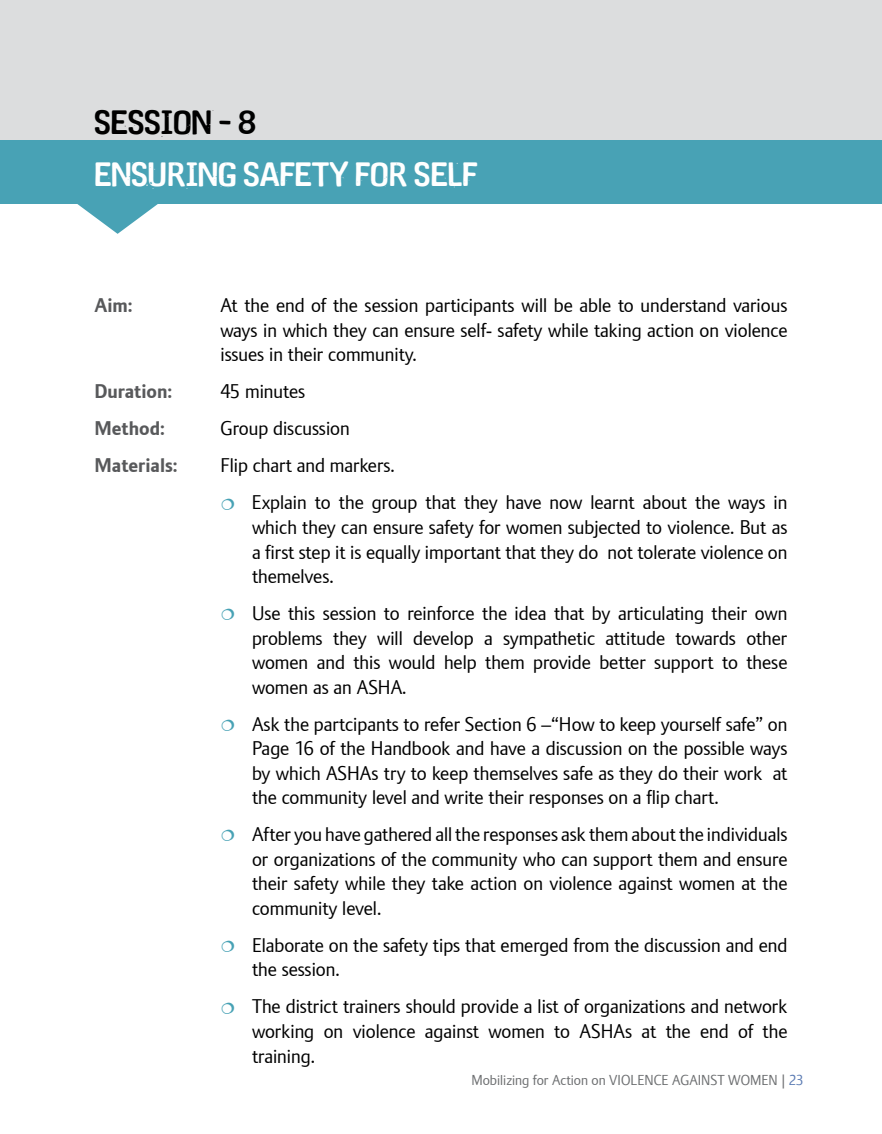
<style>
.page{position:relative;width:882px;height:1134px;background:#fff}
.page>*{position:absolute;margin:0;border:0;box-sizing:border-box;transform-origin:0 0}
.t1{font:31.5px "Plan Storytelling";color:#fff}
.t2{font:31.5px "Plan Storytelling";color:#000}
.t3{font:19.25px/24.5px "Plan";color:#000;text-align:justify}
.t4{font:700 19.25px "Plan";color:#58595b}
.t5{font:14px "Plan";color:#6d6f71}
.t6{font:14px "Plan";color:#5b7bb3}
.s1{color:#6d6f71}
</style>
<div class="page">
<div style="left:0;top:0;width:882px;height:202px;background:#dcddde"></div>
<svg style="left:77px;top:204px;width:81px;height:30px"></svg>
<div style="left:0;top:140px;width:882px;height:64px;background:#48a2b5"></div>
<h1 class="t2" style="left:94px;top:103px;width:163px">SESSION - 8</h1>
<h1 class="t1" style="left:94px;top:154px;width:385px">ENSURING SAFETY FOR SELF</h1>
<p class="t4" style="left:94px;top:294px;width:40px">Aim:</p>
<p class="t3" style="left:220px;top:293px;width:568px">At the end of the session participants will be able to understand various ways in which they can ensure self- safety while taking action on violence issues in their community.</p>
<p class="t4" style="left:94px;top:380px;width:79px">Duration:</p>
<p class="t3" style="left:220px;top:379px;width:86px">45 minutes</p>
<p class="t4" style="left:94px;top:417px;width:72px">Method:</p>
<p class="t3" style="left:220px;top:416px;width:131px">Group discussion</p>
<p class="t4" style="left:94px;top:454px;width:85px">Materials:</p>
<p class="t3" style="left:252px;top:447px;width:537px;line-height:37.1px;text-indent:-31px">Flip chart and markers.<br>Explain to the group that they have now learnt about the ways in</p>
<p class="t3" style="left:252px;top:515px;width:537px">which they can ensure safety for women subjected to violence. But as a first step it is equally important that they do not tolerate violence on themelves.</p>
<p class="t3" style="left:252px;top:601px;width:537px">Use this session to reinforce the idea that by articulating their own problems they will develop a sympathetic attitude towards other women and this would help them provide better support to these women as an ASHA.</p>
<p class="t3" style="left:252px;top:712px;width:537px">Ask the partcipants to refer Section 6 –“How to keep yourself safe” on Page 16 of the Handbook and have a discussion on the possible ways by which ASHAs try to keep themselves safe as they do their work at the community level and write their responses on a flip chart.</p>
<p class="t3" style="left:252px;top:822px;width:537px">After you have gathered all the responses ask them about the individuals or organizations of the community who can support them and ensure their safety while they take action on violence against women at the community level.</p>
<p class="t3" style="left:252px;top:933px;width:537px">Elaborate on the safety tips that emerged from the discussion and end the session.</p>
<p class="t3" style="left:252px;top:995px;width:537px">The district trainers should provide a list of organizations and network working on violence against women to ASHAs at the end of the training.</p>
<p class="t5" style="left:471px;top:1072px;width:155px">Mobilizing for Action on Violence</p>
<p class="t5" style="left:672px;top:1072px;width:17px">Against</p>
<p class="t5" style="left:728px;top:1072px;width:23px">Women</p>
<p class="t6" style="left:781px;top:1072px;width:24px"><span class="s1">|</span> 23</p>
</div>
